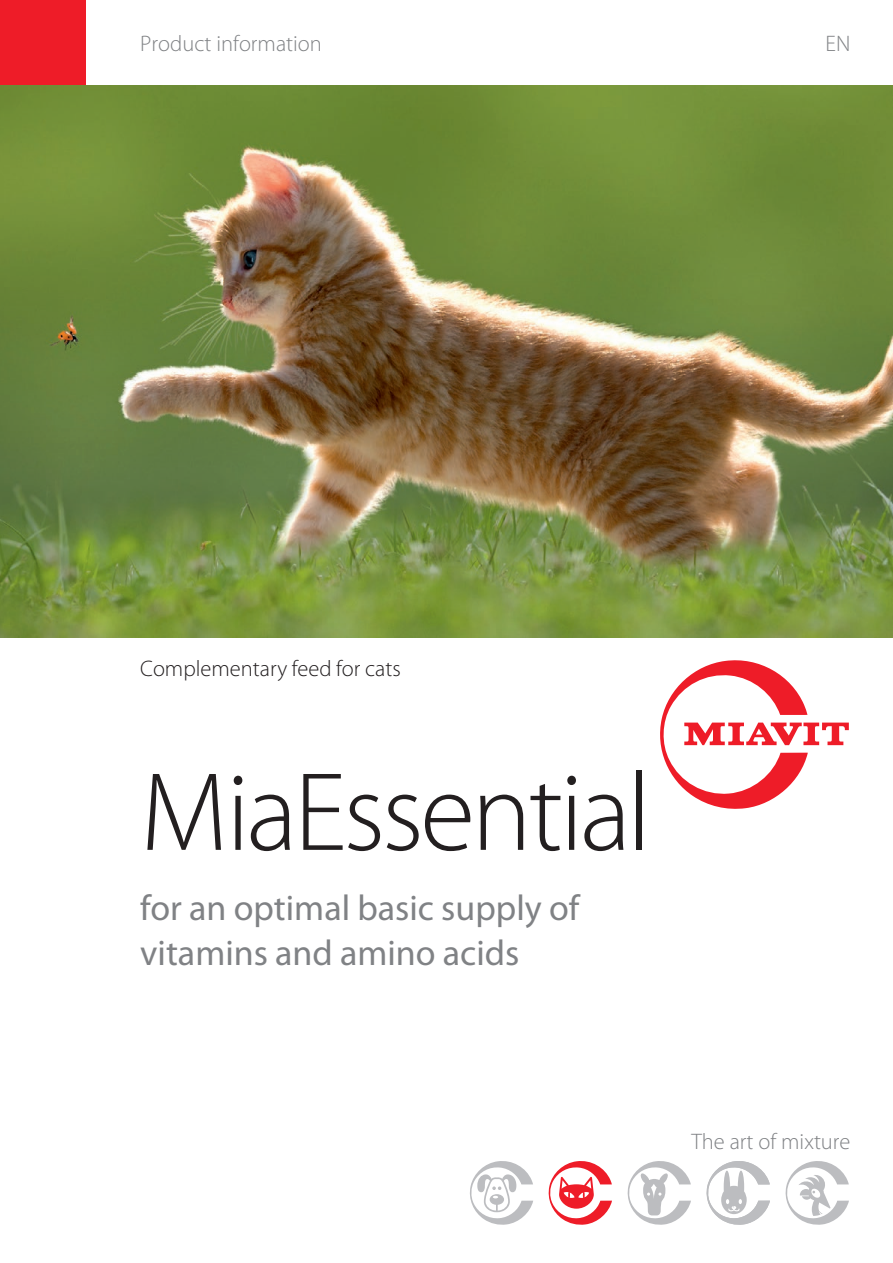
<style>
.page{position:relative;width:893px;height:1263px;background:#fff}
.page>*{position:absolute;margin:0;border:0;box-sizing:border-box;transform-origin:0 0}
.t1{font:300 112.5px "Myriad Pro";letter-spacing:-.03em;color:#231f20}
.t2{font:36px/45px "Myriad Pro";color:#808285}
.t3{font:300 22.5px "Myriad Pro";color:#808285}
.t4{font:300 22.5px "Myriad Pro";color:#231f20}
</style>
<div class="page">
<div style="left:0;top:0;width:85px;height:85px;background:#ee1c28"></div>
<img style="left:0;top:85px;width:893px;height:553px">
<svg style="left:660px;top:660px;width:189px;height:149px"></svg>
<svg style="left:627px;top:1161px;width:64px;height:64px"></svg>
<svg style="left:470px;top:1161px;width:63px;height:64px"></svg>
<svg style="left:548px;top:1161px;width:64px;height:64px"></svg>
<svg style="left:706px;top:1161px;width:64px;height:64px"></svg>
<svg style="left:785px;top:1161px;width:64px;height:64px"></svg>
<p class="t3" style="left:140px;top:30px;width:183px">Product information</p>
<p class="t3" style="left:826px;top:30px;width:26px">EN</p>
<p class="t4" style="left:140px;top:655px;width:262px">Complementary feed for cats</p>
<h1 class="t1" style="left:140px;top:745px;width:513px">MiaEssential</h1>
<p class="t2" style="left:140px;top:885px;width:440px">for an optimal basic supply of vitamins and amino acids</p>
<p class="t3" style="left:691px;top:1128px;width:161px">The art of mixture</p>
</div>
